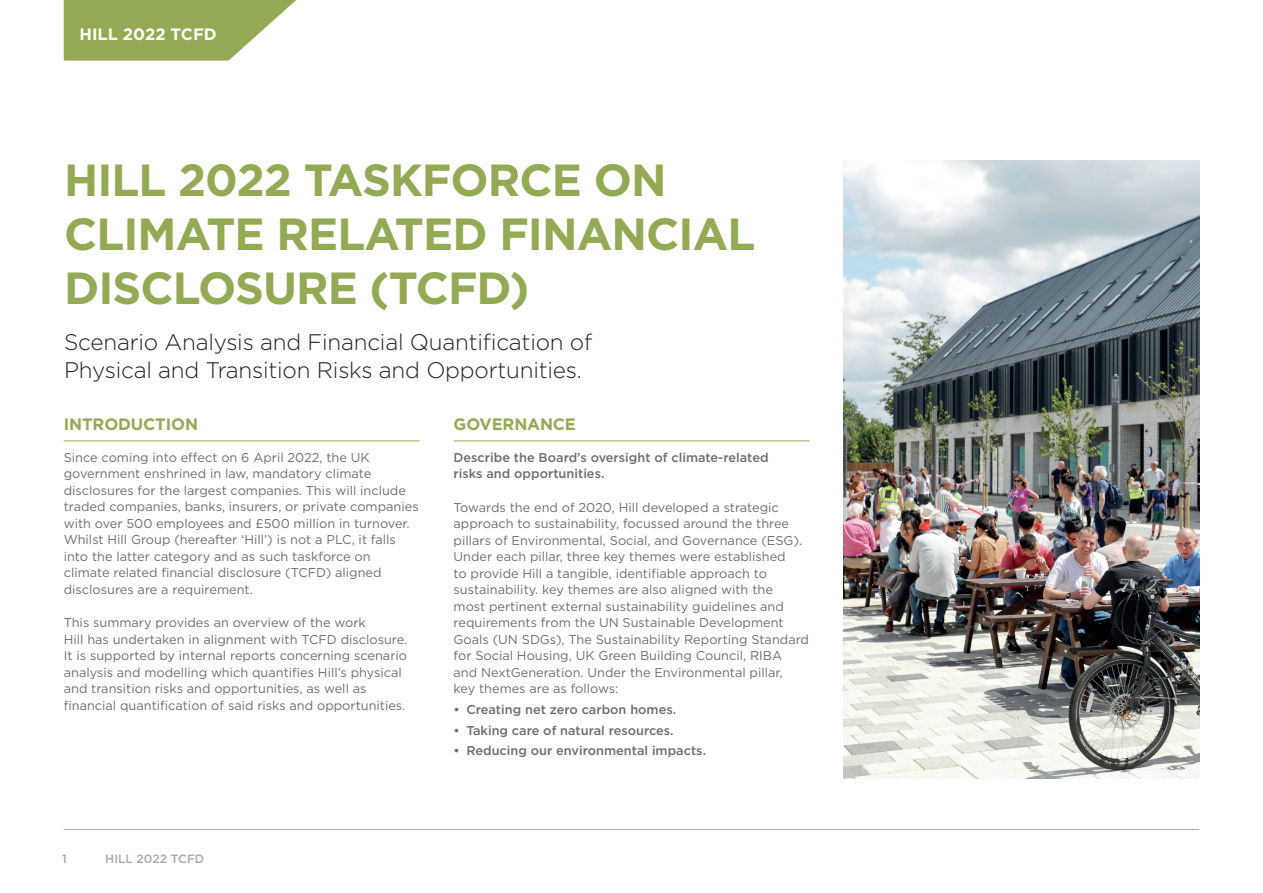
<style>
.page{position:relative;width:1263px;height:893px;background:#fff}
.page>*{position:absolute;margin:0;border:0;box-sizing:border-box;transform-origin:0 0}
.t1{font:700 45px/54px "Gotham";letter-spacing:-.02em;color:#93aa54}
.t2{font:300 22.5px/28.5px "Gotham";letter-spacing:-.01em;color:#231f20}
.t3{font:700 16.5px "Gotham";letter-spacing:-.01em;color:#93aa54}
.t4{font:700 16.5px "Gotham";color:#fff}
.t5{font:12.75px/16.5px "Gotham";color:#6c6d70}
.t6{font:500 12.75px/16.5px "Gotham";color:#6c6d70}
.t7{font:500 12px "Gotham";color:#a8a9ad}
</style>
<div class="page">
<img style="left:843px;top:160px;width:356px;height:618px">
<hr style="left:64px;top:441px;width:356px;height:1px;background:#93aa54">
<hr style="left:454px;top:441px;width:355px;height:1px;background:#93aa54">
<svg style="left:64px;top:0;width:232px;height:61px;background:#a3b66d"></svg>
<hr style="left:64px;top:829px;width:1135px;height:1px;background:#a8a9ad">
<p class="t4" style="left:80px;top:23px;width:139px">HILL 2022 TCFD</p>
<h1 class="t1" style="left:64px;top:153px;width:693px">HILL 2022 TASKFORCE ON<br>CLIMATE RELATED FINANCIAL<br>DISCLOSURE (TCFD)</h1>
<h2 class="t2" style="left:64px;top:327px;width:530px">Scenario Analysis and Financial Quantification of<br>Physical and Transition Risks and Opportunities.</h2>
<p class="t3" style="left:64px;top:413px;width:136px">INTRODUCTION</p>
<p class="t5" style="left:64px;top:449px;width:356px">Since coming into effect on 6 April 2022, the UK government enshrined in law, mandatory climate disclosures for the largest companies. This will include traded companies, banks, insurers, or private companies with over 500 employees and £500 million in turnover.<br>Whilst Hill Group (hereafter ‘Hill’) is not a PLC, it falls into the latter category and as such taskforce on climate related financial disclosure (TCFD) aligned disclosures are a requirement.</p>
<p class="t5" style="left:64px;top:614px;width:345px">This summary provides an overview of the work<br>Hill has undertaken in alignment with TCFD disclosure.<br>It is supported by internal reports concerning scenario analysis and modelling which quantifies Hill’s physical and transition risks and opportunities, as well as financial quantification of said risks and opportunities.</p>
<p class="t3" style="left:454px;top:413px;width:124px">GOVERNANCE</p>
<p class="t6" style="left:454px;top:449px;width:316px">Describe the Board’s oversight of climate-related risks and opportunities.</p>
<p class="t5" style="left:454px;top:499px;width:357px">Towards the end of 2020, Hill developed a strategic approach to sustainability, focussed around the three pillars of Environmental, Social, and Governance (ESG).<br>Under each pillar, three key themes were established<br>to provide Hill a tangible, identifiable approach to sustainability. key themes are also aligned with the<br>most pertinent external sustainability guidelines and requirements from the UN Sustainable Development Goals (UN SDGs), The Sustainability Reporting Standard for Social Housing, UK Green Building Council, RIBA<br>and NextGeneration. Under the Environmental pillar,<br>key themes are as follows:</p>
<p class="t6" style="left:454px;top:701px;width:224px">• Creating net zero carbon homes.</p>
<p class="t6" style="left:454px;top:722px;width:222px">• Taking care of natural resources.</p>
<p class="t6" style="left:454px;top:742px;width:254px">• Reducing our environmental impacts.</p>
<p class="t7" style="left:62px;top:851px;width:6px">1</p>
<p class="t7" style="left:105px;top:851px;width:101px">HILL 2022 TCFD</p>
</div>
